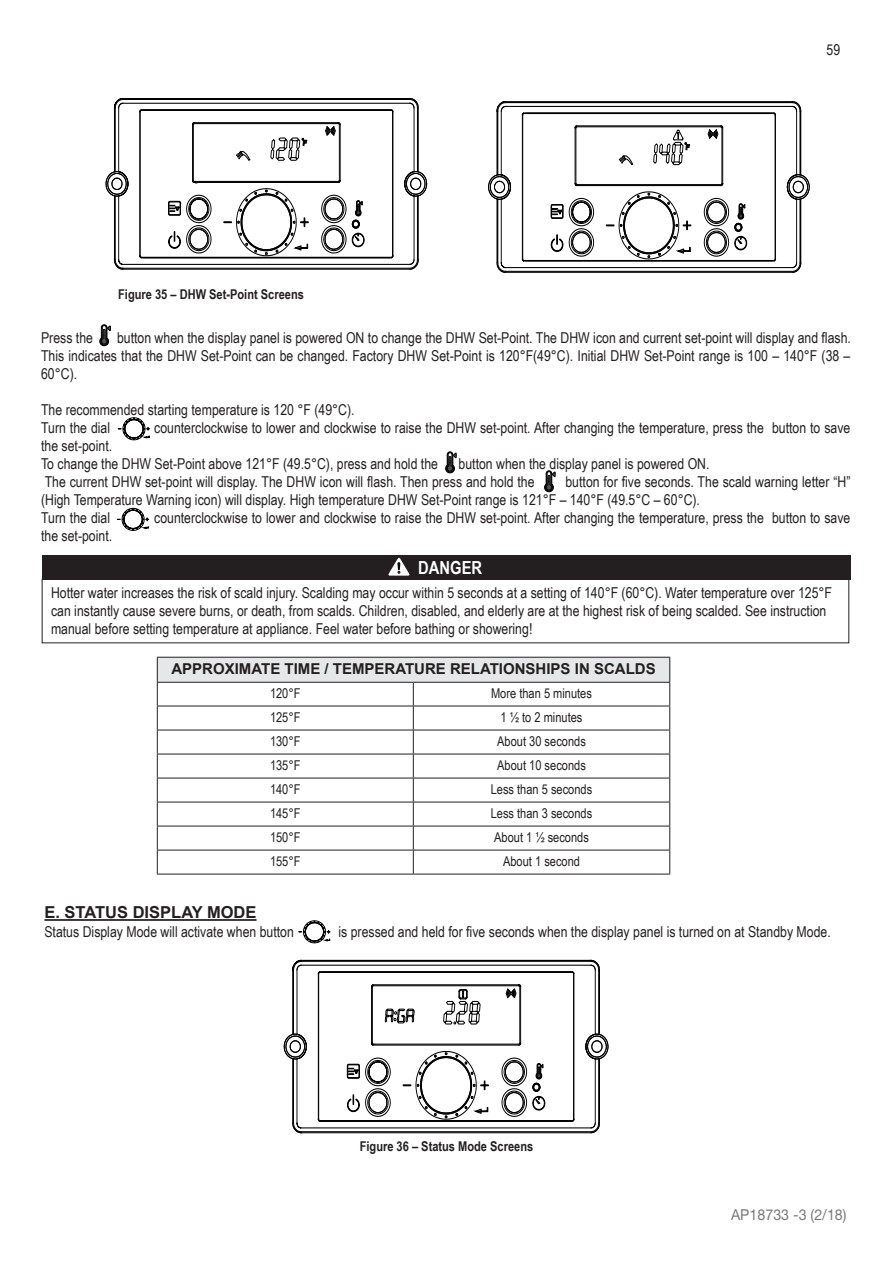
<style>
.page{position:relative;width:893px;height:1263px;background:#fff}
.page>*{position:absolute;margin:0;border:0;box-sizing:border-box;transform-origin:0 0}
.t1{font:700 18px "Arial Narrow";color:#fff}
.소제목{font:700 16.5px "Arial";color:#231f20}
.t2{font:15px/18px "Arial Narrow";color:#231f20}
.t3{font:700 15px "Arial";color:#231f20}
.t4{font:15px "Rheem Sans";color:#78797c;scale:.95 1}
.t5{font:13.5px "Arial Narrow";color:#231f20}
.text_body{font:700 13.5px "Arial Narrow";color:#231f20}
</style>
<div class="page">
<svg style="left:100px;top:325px;width:11px;height:21px"></svg>
<svg style="left:118px;top:418px;width:32px;height:22px"></svg>
<svg style="left:446px;top:452px;width:11px;height:21px"></svg>
<svg style="left:545px;top:471px;width:11px;height:21px"></svg>
<svg style="left:117px;top:508px;width:32px;height:22px"></svg>
<div style="left:42px;top:579px;width:807px;height:64px;border:1px solid #231f20"></div>
<div style="left:42px;top:555px;width:808px;height:24px;background:#231f20"></div>
<svg style="left:388px;top:558px;width:21px;height:18px"></svg>
<div style="left:157px;top:657px;width:513px;height:25px;background:#e6e7e9"></div>
<svg style="left:158px;top:683px;width:511px;height:191px"></svg>
<hr style="left:157px;top:657px;width:256px;height:1px;background:#231f20">
<hr style="left:413px;top:657px;width:257px;height:1px;background:#231f20">
<hr style="left:157px;top:682px;width:256px;height:1px;background:#231f20">
<hr style="left:413px;top:682px;width:257px;height:1px;background:#231f20">
<hr style="left:157px;top:706px;width:256px;height:1px;background:#231f20">
<hr style="left:413px;top:706px;width:257px;height:1px;background:#231f20">
<hr style="left:157px;top:730px;width:256px;height:1px;background:#231f20">
<hr style="left:413px;top:730px;width:257px;height:1px;background:#231f20">
<hr style="left:157px;top:754px;width:256px;height:1px;background:#231f20">
<hr style="left:413px;top:754px;width:257px;height:1px;background:#231f20">
<hr style="left:157px;top:778px;width:256px;height:1px;background:#231f20">
<hr style="left:413px;top:778px;width:257px;height:1px;background:#231f20">
<hr style="left:157px;top:802px;width:256px;height:1px;background:#231f20">
<hr style="left:413px;top:802px;width:257px;height:1px;background:#231f20">
<hr style="left:157px;top:826px;width:256px;height:1px;background:#231f20">
<hr style="left:413px;top:826px;width:257px;height:1px;background:#231f20">
<hr style="left:157px;top:850px;width:256px;height:1px;background:#231f20">
<svg style="left:157px;top:658px;width:1px;height:216px"></svg>
<hr style="left:413px;top:850px;width:257px;height:1px;background:#231f20">
<svg style="left:413px;top:683px;width:1px;height:191px"></svg>
<svg style="left:669px;top:658px;width:1px;height:216px"></svg>
<hr style="left:157px;top:874px;width:256px;height:1px;background:#231f20">
<hr style="left:413px;top:874px;width:257px;height:1px;background:#231f20">
<hr style="left:44px;top:919px;width:213px;height:2px;background:#231f20">
<svg style="left:299px;top:921px;width:31px;height:22px"></svg>
<svg style="left:106px;top:98px;width:321px;height:171px"></svg>
<svg style="left:488px;top:102px;width:321px;height:170px"></svg>
<svg style="left:284px;top:960px;width:324px;height:173px"></svg>
<p class="text_body" style="left:118px;top:284px;width:187px">Figure 35 – DHW Set-Point Screens</p>
<p class="t2" style="left:827px;top:40px;width:15px">59</p>
<p class="t2" style="left:41px;top:328px;width:811px;text-align:justify;text-indent:76px">button when the display panel is powered ON to change the DHW Set-Point. The DHW icon and current set-point will display and flash.<br>This indicates that the DHW Set-Point can be changed. Factory DHW Set-Point is 120°F(49°C). Initial DHW Set-Point range is 100 – 140°F (38 – 60°C).</p>
<p class="t2" style="left:41px;top:400px;width:315px">The recommended starting temperature is 120 °F (49°C).</p>
<p class="t2" style="left:41px;top:418px;width:71px">Turn the dial</p>
<p class="t2" style="left:154px;top:418px;width:698px">counterclockwise to lower and clockwise to raise the DHW set-point. After changing the temperature, press the button to save</p>
<p class="t2" style="left:41px;top:436px;width:73px">the set-point.</p>
<p class="t2" style="left:41px;top:454px;width:398px">To change the DHW Set-Point above 121°F (49.5°C), press and hold the</p>
<p class="t2" style="left:459px;top:454px;width:252px">button when the display panel is powered ON.</p>
<p class="t2" style="left:45px;top:472px;width:491px">The current DHW set-point will display. The DHW icon will flash. Then press and hold the</p>
<p class="t2" style="left:41px;top:328px;width:53px">Press the</p>
<p class="t2" style="left:41px;top:472px;width:811px;text-indent:524px">button for five seconds. The scald warning letter “H” (High Temperature Warning icon) will display. High temperature DHW Set-Point range is 121°F – 140°F (49.5°C – 60°C).</p>
<p class="t2" style="left:41px;top:508px;width:71px">Turn the dial</p>
<p class="t2" style="left:154px;top:508px;width:698px">counterclockwise to lower and clockwise to raise the DHW set-point. After changing the temperature, press the button to save</p>
<p class="t2" style="left:41px;top:526px;width:73px">the set-point.</p>
<p class="t1" style="left:418px;top:553px;width:65px">DANGER</p>
<p class="t2" style="left:51px;top:583px;width:783px">Hotter water increases the risk of scald injury. Scalding may occur within 5 seconds at a setting of 140°F (60°C). Water temperature over 125°F can instantly cause severe burns, or death, from scalds. Children, disabled, and elderly are at the highest risk of being scalded. See instruction manual before setting temperature at appliance. Feel water before bathing or showering!</p>
<p class="t3" style="left:171px;top:659px;width:486px">APPROXIMATE TIME / TEMPERATURE RELATIONSHIPS IN SCALDS</p>
<p class="t5" style="left:270px;top:683px;width:32px">120°F</p>
<p class="t5" style="left:491px;top:683px;width:102px">More than 5 minutes</p>
<p class="t5" style="left:270px;top:707px;width:32px">125°F</p>
<p class="t5" style="left:501px;top:707px;width:83px">1 ½ to 2 minutes</p>
<p class="t5" style="left:270px;top:731px;width:32px">130°F</p>
<p class="t5" style="left:497px;top:731px;width:90px">About 30 seconds</p>
<p class="t5" style="left:270px;top:755px;width:32px">135°F</p>
<p class="t5" style="left:497px;top:755px;width:90px">About 10 seconds</p>
<p class="t5" style="left:270px;top:779px;width:32px">140°F</p>
<p class="t5" style="left:491px;top:779px;width:103px">Less than 5 seconds</p>
<p class="t5" style="left:270px;top:803px;width:32px">145°F</p>
<p class="t5" style="left:491px;top:803px;width:103px">Less than 3 seconds</p>
<p class="t5" style="left:270px;top:827px;width:32px">150°F</p>
<p class="t5" style="left:494px;top:827px;width:96px">About 1 ½ seconds</p>
<p class="t5" style="left:270px;top:851px;width:32px">155°F</p>
<p class="t5" style="left:503px;top:851px;width:78px">About 1 second</p>
<p class="소제목" style="left:44px;top:901px;width:214px">E. STATUS DISPLAY MODE</p>
<p class="t2" style="left:44px;top:922px;width:251px">Status Display Mode will activate when button</p>
<p class="t2" style="left:338px;top:922px;width:494px">is pressed and held for five seconds when the display panel is turned on at Standby Mode.</p>
<p class="text_body" style="left:360px;top:1136px;width:175px">Figure 36 – Status Mode Screens</p>
<p class="t4" style="left:731px;top:1205px;width:123px">AP18733 -3 (2/18)</p>
</div>
